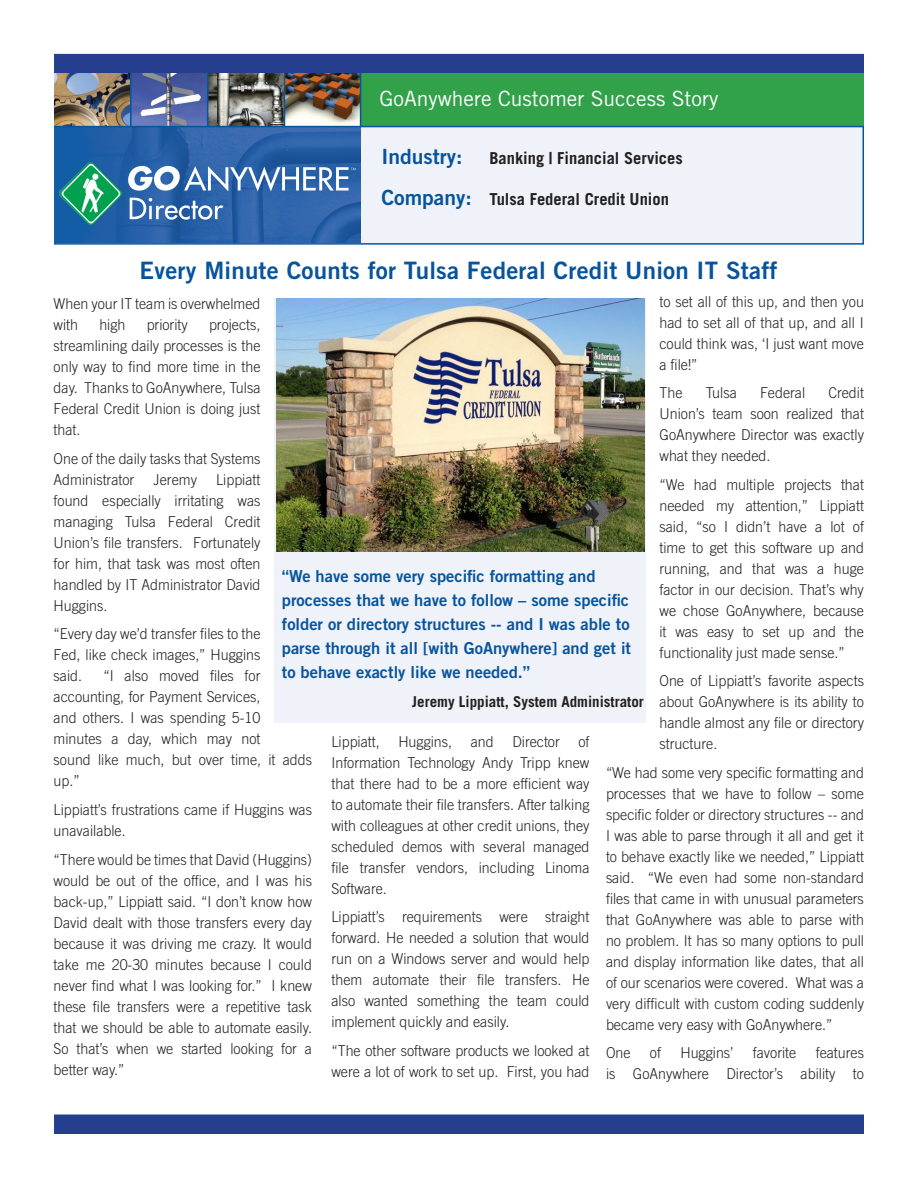
<style>
.page{position:relative;width:918px;height:1188px;background:#fff}
.page>*{position:absolute;margin:0;border:0;box-sizing:border-box;transform-origin:0 0}
.t1{font:24px "Trade Gothic LT Std Bd 2";letter-spacing:.01em;color:#07549c}
.t2{font:21px "Trade Gothic LT Std";color:#fff}
.t3{font:21px "Trade Gothic LT Std Bd 2";color:#07549c}
.t4{font:16.5px/24px "Trade Gothic LT Std Bd 2";color:#07549c}
.t5{font:700 16.5px "Trade Gothic LT Std";color:#231f20}
.t6{font:300 15px/21px "Trade Gothic LT Std";color:#231f20;text-align:justify;scale:.95 1}
.t7{font:700 15px "Trade Gothic LT Std";color:#231f20}
.s1{font-family:"Trade Gothic LT Std Bd 2";font-weight:400;font-size:21px;color:#07549c}
</style>
<div class="page">
<div style="left:361px;top:127px;width:503px;height:116px;background:#eff2f9"></div>
<div style="left:274px;top:298px;width:372px;height:425px;background:#eff2f9"></div>
<img style="left:54px;top:73px;width:307px;height:170px">
<div style="left:54px;top:54px;width:810px;height:19px;background:#253f8e"></div>
<div style="left:54px;top:1114px;width:810px;height:20px;background:#253f8e"></div>
<div style="left:361px;top:73px;width:503px;height:54px;background:#32a24a"></div>
<hr style="left:54px;top:126px;width:810px;height:1px;background:#07549c">
<hr style="left:130px;top:73px;width:2px;height:54px;background:#07549c">
<hr style="left:207px;top:72px;width:1px;height:54px;background:#07549c">
<hr style="left:284px;top:73px;width:1px;height:54px;background:#07549c">
<hr style="left:360px;top:73px;width:1px;height:54px;background:#07549c">
<svg style="left:127px;top:166px;width:229px;height:25px"></svg>
<img style="left:59px;top:162px;width:63px;height:63px">
<svg style="left:130px;top:198px;width:93px;height:22px"></svg>
<img style="left:277px;top:298px;width:367px;height:253px">
<p class="t2" style="left:380px;top:86px;width:340px">GoAnywhere Customer Success Story</p>
<p class="t3" style="left:381px;top:144px;width:83px">Industry:</p>
<p class="t5" style="left:489px;top:148px;width:195px">Banking | Financial Services</p>
<p class="t5" style="left:381px;top:189px;width:289px"><span class="s1">Company:</span> Tulsa Federal Credit Union</p>
<p class="t1" style="left:140px;top:256px;width:640px">Every Minute Counts for Tulsa Federal Credit Union IT Staff</p>
<p class="t6" style="left:660px;top:291px;width:217px">to set all of this up, and then you had to set all of that up, and all I could think was, ‘I just want move a file!”</p>
<p class="t6" style="left:660px;top:382px;width:26px">The</p>
<p class="t6" style="left:706px;top:382px;width:34px">Tulsa</p>
<p class="t6" style="left:760px;top:382px;width:49px">Federal</p>
<p class="t6" style="left:54px;top:293px;width:219px">When your IT team is overwhelmed with</p>
<p class="t6" style="left:54px;top:314px;width:219px;text-indent:155px">projects, streamlining daily processes is the only way to find more time in the day. Thanks to GoAnywhere, Tulsa Federal Credit Union is doing just that.</p>
<p class="t6" style="left:54px;top:448px;width:219px">One of the daily tasks that Systems<br>Administrator</p>
<p class="t6" style="left:99px;top:314px;width:29px">high</p>
<p class="t6" style="left:147px;top:314px;width:45px">priority</p>
<p class="t6" style="left:660px;top:382px;width:217px;text-indent:169px">Credit Union’s team soon realized that GoAnywhere Director was exactly what they needed.</p>
<p class="t6" style="left:660px;top:474px;width:217px">“We had multiple projects that needed my attention,” Lippiatt said, “so I didn’t have a lot of time to get this software up and running, and that was a huge factor in our decision. That’s why we chose GoAnywhere, because it was easy to set up and the functionality just made sense.”</p>
<p class="t6" style="left:660px;top:670px;width:217px">One of Lippiatt’s favorite aspects about GoAnywhere is its ability to handle almost any file or directory structure.</p>
<p class="t6" style="left:606px;top:762px;width:273px">“We had some very specific formatting and processes that we have to follow – some specific folder or directory structures -- and I was able to parse through it all and get it to behave exactly like we needed,” Lippiatt said. “We even had some non-standard files that came in with unusual parameters that GoAnywhere was able to parse with no problem. It has so many options to pull and display information like dates, that all of our scenarios were covered. What was a very difficult with custom coding suddenly became very easy with GoAnywhere.”</p>
<p class="t6" style="left:606px;top:1042px;width:27px">One</p>
<p class="t6" style="left:650px;top:1042px;width:13px">of</p>
<p class="t6" style="left:680px;top:1042px;width:57px">Huggins’</p>
<p class="t6" style="left:753px;top:1042px;width:47px">favorite</p>
<p class="t6" style="left:54px;top:469px;width:219px;text-indent:163px">Lippiatt found especially irritating was managing Tulsa Federal Credit Union’s file transfers. Fortunately for him, that task was most often handled by IT Administrator David Huggins.</p>
<p class="t6" style="left:54px;top:623px;width:219px">“Every day we’d transfer files to the Fed, like check images,” Huggins said.</p>
<p class="t6" style="left:154px;top:469px;width:47px">Jeremy</p>
<p class="t4" style="left:282px;top:564px;width:351px">“We have some very specific formatting and processes that we have to follow – some specific folder or directory structures -- and I was able to parse through it all [with GoAnywhere] and get it to behave exactly like we needed.”</p>
<p class="t6" style="left:54px;top:665px;width:274px;text-align:left;text-indent:50px">“I also moved files for accounting, for Payment Services,<br>and others. I was spending 5-10 minutes a day, which may not<br>sound like much, but over time, it adds up.”</p>
<p class="t6" style="left:54px;top:799px;width:273px">Lippiatt’s frustrations came if Huggins was unavailable.</p>
<p class="t6" style="left:54px;top:849px;width:274px">“There would be times that David (Huggins) would be out of the office, and I was his back-up,” Lippiatt said. “I don’t know how David dealt with those transfers every day because it was driving me crazy. It would take me 20-30 minutes because I could never find what I was looking for.” I knew these file transfers were a repetitive task that we should be able to automate easily.<br>So that’s when we started looking for a better way.”</p>
<p class="t7" style="left:412px;top:692px;width:233px">Jeremy Lippiatt, System Administrator</p>
<p class="t6" style="left:331px;top:731px;width:273px">Lippiatt, Huggins, and Director of Information Technology Andy Tripp knew that there had to be a more efficient way to automate their file transfers. After talking with colleagues at other credit unions, they scheduled demos with several managed file transfer vendors, including Linoma Software.</p>
<p class="t6" style="left:331px;top:906px;width:273px">Lippiatt’s requirements were straight forward. He needed a solution that would run on a Windows server and would help them automate their file transfers. He also wanted something the team could implement quickly and easily.</p>
<p class="t6" style="left:331px;top:1040px;width:273px">“The other software products we looked at were a lot of work to set up. First, you had</p>
<p class="t6" style="left:606px;top:1042px;width:273px;text-align:right">features<br>is GoAnywhere Director’s ability to</p>
</div>
